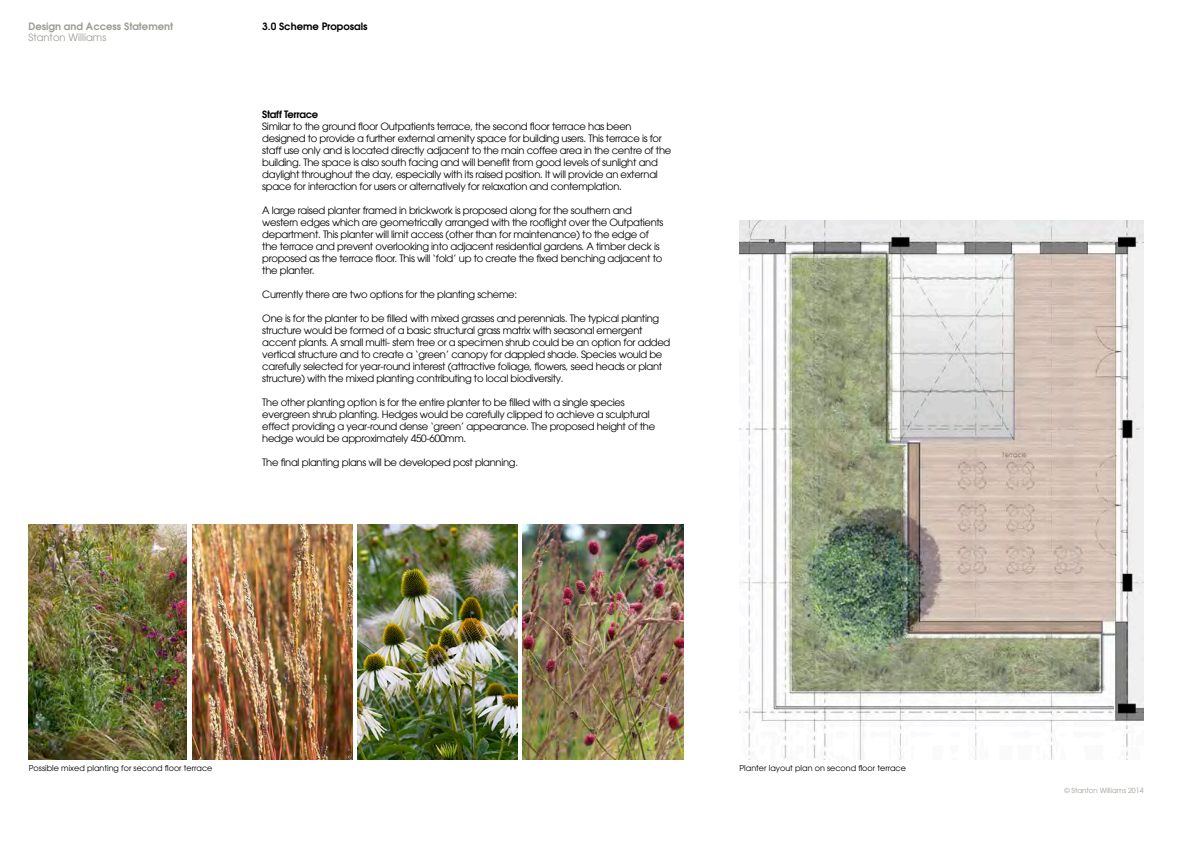
<style>
.page{position:relative;width:1191px;height:842px;background:#fff}
.page>*{position:absolute;margin:0;border:0;box-sizing:border-box;transform-origin:0 0}
.t1{font:10px/12px "Avant Garde";letter-spacing:-.03em;color:#000}
.t2{font:600 10px "Avant Garde";color:#9a9e93}
.t3{font:600 10px "Avant Garde";color:#000}
.t4{font:10px "Avant Garde";color:#9a9e93}
.t5{font:600 10px "Avant Garde";letter-spacing:-.03em;color:#000}
.t6{font:8px "Avant Garde";color:#000}
.t7{font:7px "Avant Garde";color:#9a9e93}
</style>
<div class="page">
<img style="left:739px;top:221px;width:404px;height:539px">
<img style="left:358px;top:525px;width:160px;height:235px">
<img style="left:28px;top:525px;width:159px;height:235px">
<img style="left:192px;top:525px;width:160px;height:235px">
<img style="left:523px;top:525px;width:160px;height:235px">
<p class="t2" style="left:28px;top:20px;width:146px">Design and Access Statement</p>
<p class="t3" style="left:262px;top:20px;width:107px">3.0 Scheme Proposals</p>
<p class="t4" style="left:28px;top:32px;width:79px">Stanton Williams</p>
<p class="t5" style="left:262px;top:108px;width:57px">Staff Terrace</p>
<p class="t1" style="left:262px;top:121px;width:410px">Similar to the ground floor Outpatients terrace, the second floor terrace has been designed to provide a further external amenity space for building users. This terrace is for staff use only and is located directly adjacent to the main coffee area in the centre of the building. The space is also south facing and will benefit from good levels of sunlight and daylight throughout the day, especially with its raised position. It will provide an external space for interaction for users or alternatively for relaxation and contemplation.</p>
<p class="t1" style="left:262px;top:205px;width:403px">A large raised planter framed in brickwork is proposed along for the southern and western edges which are geometrically arranged with the rooflight over the Outpatients department. This planter will limit access (other than for maintenance) to the edge of the terrace and prevent overlooking into adjacent residential gardens. A timber deck is proposed as the terrace floor. This will ‘fold’ up to create the fixed benching adjacent to the planter.</p>
<p class="t1" style="left:262px;top:289px;width:256px">Currently there are two options for the planting scheme:</p>
<p class="t1" style="left:262px;top:313px;width:410px">One is for the planter to be filled with mixed grasses and perennials. The typical planting structure would be formed of a basic structural grass matrix with seasonal emergent accent plants. A small multi- stem tree or a specimen shrub could be an option for added vertical structure and to create a ‘green’ canopy for dappled shade. Species would be carefully selected for year-round interest (attractive foliage, flowers, seed heads or plant structure) with the mixed planting contributing to local biodiversity.</p>
<p class="t1" style="left:262px;top:397px;width:394px">The other planting option is for the entire planter to be filled with a single species evergreen shrub planting. Hedges would be carefully clipped to achieve a sculptural effect providing a year-round dense ‘green’ appearance. The proposed height of the hedge would be approximately 450-600mm.</p>
<p class="t1" style="left:262px;top:457px;width:257px">The final planting plans will be developed post planning.</p>
<p class="t6" style="left:29px;top:763px;width:185px">Possible mixed planting for second floor terrace</p>
<p class="t6" style="left:739px;top:763px;width:168px">Planter layout plan on second floor terrace</p>
<p class="t7" style="left:1064px;top:786px;width:81px">© Stanton Williams 2014</p>
</div>
